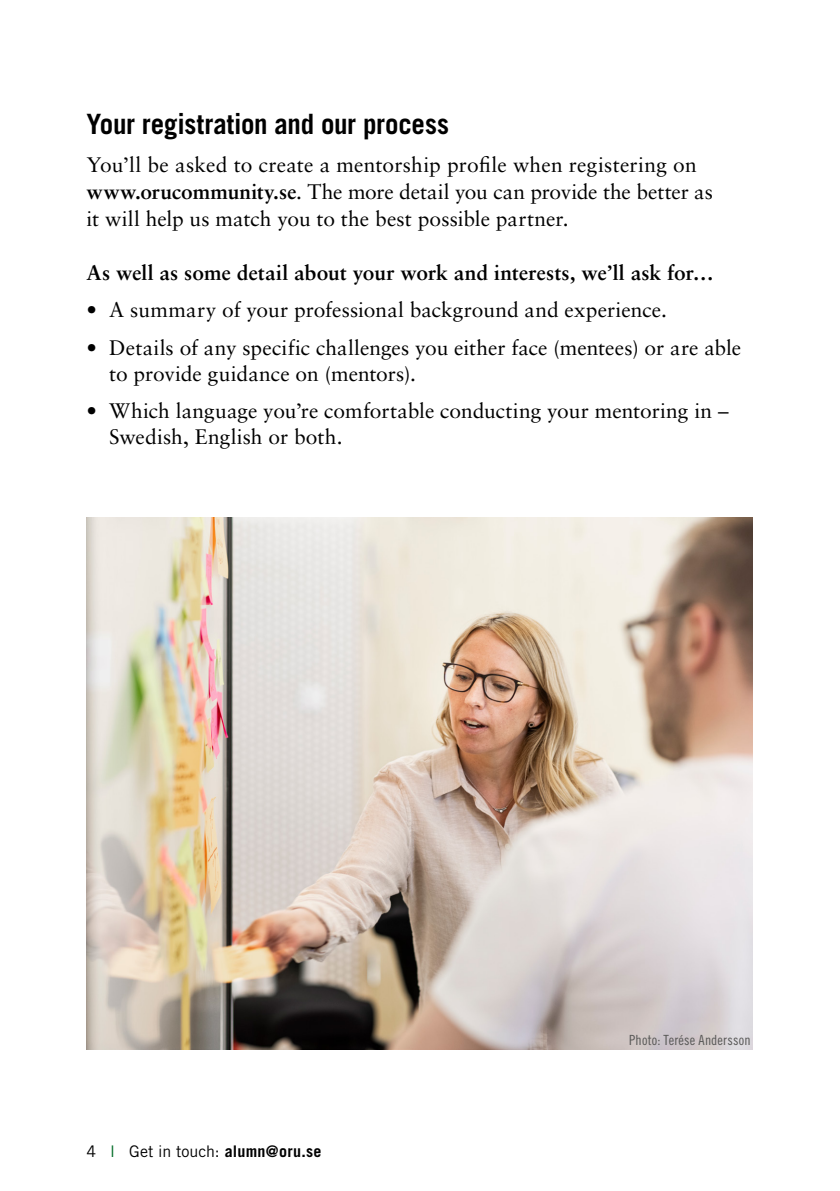
<style>
.page{position:relative;width:840px;height:1191px;background:#fff}
.page>*{position:absolute;margin:0;border:0;box-sizing:border-box;transform-origin:0 0}
.t1{font:700 28px "Trade Gothic LT Std";letter-spacing:-.01em;color:#000;scale:.96 1}
.Punktlista{font:21px/26px "Sabon LT Std";color:#000}
.Brödtext{font:21px/27px "Sabon LT Std";letter-spacing:.005em;color:#000}
.Brödtext_Rubrik{font:700 21px "Sabon LT Std";color:#000}
.t2{font:16px "Trade Gothic LT Std";color:#000}
.Fotograf{font:14px "Trade Gothic LT Std Cn 18";letter-spacing:.015em;color:#575756}
.s1{font-weight:700}
.s2{font-family:"Trade Gothic LT Std Cn 18";color:#006c26}
</style>
<div class="page">
<img style="left:86px;top:518px;width:666px;height:531px">
<h2 class="t1" style="left:86px;top:106px;width:379px">Your registration and our process</h2>
<p class="Brödtext" style="left:86px;top:151px;width:627px">You’ll be asked to create a mentorship profile when registering on <span class="s1">www.orucommunity.se</span>. The more detail you can provide the better as it will help us match you to the best possible partner.</p>
<p class="Brödtext_Rubrik" style="left:86px;top:260px;width:628px">As well as some detail about your work and interests, we’ll ask for…</p>
<p class="Punktlista" style="left:86px;top:297px;width:581px">• A summary of your professional background and experience.</p>
<p class="Punktlista" style="left:109px;top:334px;width:633px;text-indent:-23px">• Details of any specific challenges you either face (mentees) or are able to provide guidance on (mentors).</p>
<p class="Punktlista" style="left:109px;top:397px;width:620px;text-indent:-23px">• Which language you’re comfortable conducting your mentoring in –<br>Swedish, English or both.</p>
<p class="t2" style="left:86px;top:1141px;width:236px">4 <span class="s2">I</span> Get in touch: <span class="s1">alumn@oru.se</span></p>
<p class="Fotograf" style="left:629px;top:1031px;width:123px">Photo: Terése Andersson</p>
</div>
